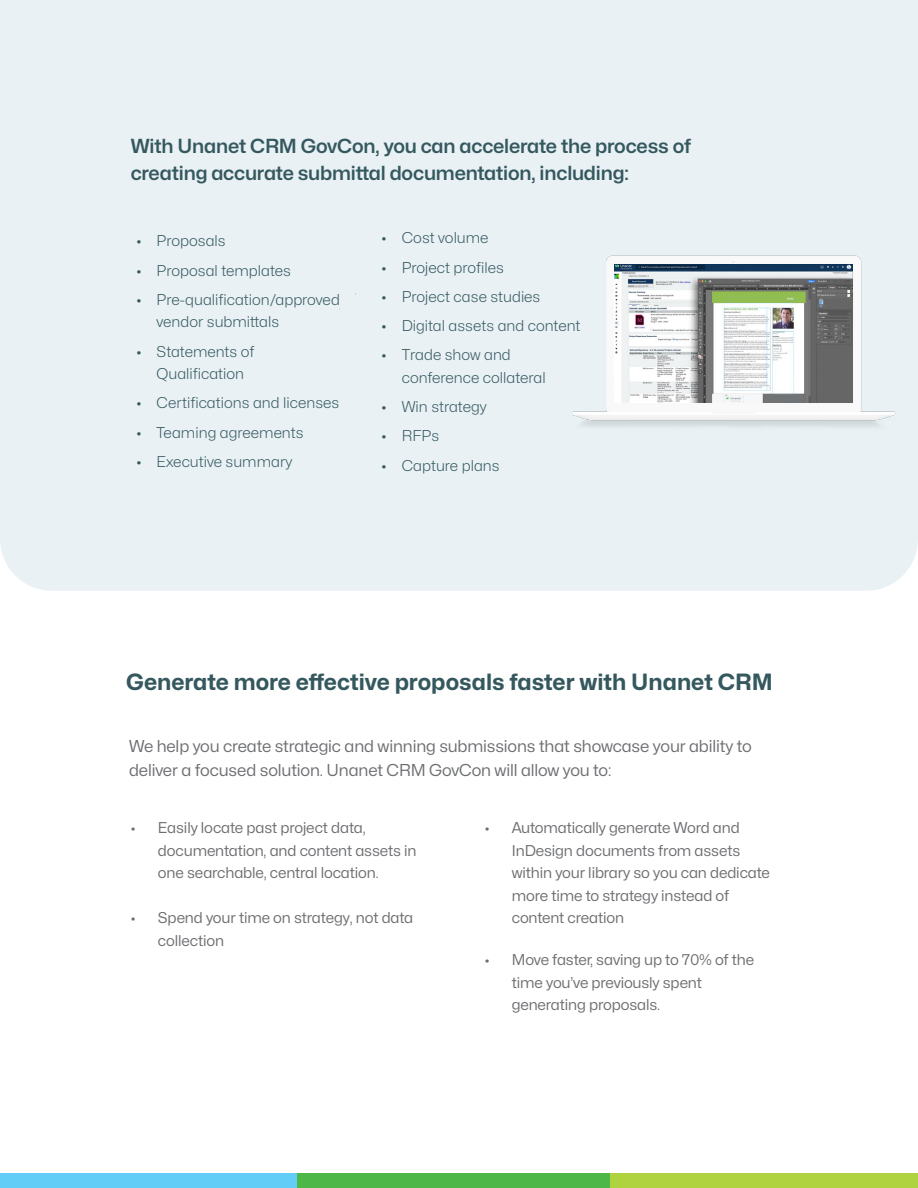
<style>
.page{position:relative;width:918px;height:1188px;background:#fff}
.page>*{position:absolute;margin:0;border:0;box-sizing:border-box;transform-origin:0 0}
.t1{font:22.5px "Mona Sans Bold";color:#34585e}
.t2{font:700 19.5px/27px "Mona Sans Semi";letter-spacing:-.01em;color:#34585e}
.t3{font:16.5px/24px "Mona Sans Regular";letter-spacing:-.01em;color:#6d6e71}
.t4{font:15px/22.5px "Mona Sans Regular";letter-spacing:-.01em;color:#6d6e71}
.t5{font:15px/22.5px "Mona Sans Light";color:#34585e}
.s1{font-family:"Mona Sans Light";font-size:14.25px}
</style>
<div class="page">
<div style="left:0;top:0;width:918px;height:591px;background:#e9f1f5"></div>
<div style="left:0;top:1173px;width:302px;height:15px;background:#62cdf6"></div>
<div style="left:297px;top:1173px;width:318px;height:15px;background:#4db748"></div>
<div style="left:611px;top:1173px;width:307px;height:15px;background:#afd23f"></div>
<img style="left:537px;top:237px;width:381px;height:202px">
<img style="left:614px;top:265px;width:238px;height:137px">
<h2 class="t2" style="left:131px;top:132px;width:562px">With Unanet CRM GovCon, you can accelerate the process of creating accurate submittal documentation, including:</h2>
<p class="t5" style="left:136px;top:229px;width:91px">• Proposals</p>
<p class="t5" style="left:136px;top:259px;width:156px">• Proposal templates</p>
<p class="t5" style="left:157px;top:288px;width:185px;text-indent:-20px">• Pre-qualification/approved vendor submittals</p>
<p class="t5" style="left:157px;top:340px;width:99px;text-indent:-20px">• Statements of<br>Qualification</p>
<p class="t5" style="left:136px;top:391px;width:205px">• Certifications and licenses</p>
<p class="t5" style="left:136px;top:421px;width:169px">• Teaming agreements</p>
<p class="t5" style="left:136px;top:450px;width:157px">• Executive summary</p>
<p class="t5" style="left:382px;top:226px;width:109px">• Cost volume</p>
<p class="t5" style="left:382px;top:256px;width:124px">• Project profiles</p>
<p class="t5" style="left:382px;top:285px;width:160px">• Project case studies</p>
<p class="t5" style="left:382px;top:314px;width:200px">• Digital assets and content</p>
<p class="t5" style="left:402px;top:343px;width:145px;text-indent:-20px">• Trade show and conference collateral</p>
<p class="t5" style="left:382px;top:395px;width:107px">• Win strategy</p>
<p class="t5" style="left:382px;top:424px;width:59px">• RFPs</p>
<p class="t5" style="left:382px;top:454px;width:120px">• Capture plans</p>
<h1 class="t1" style="left:126px;top:668px;width:648px">Generate more effective proposals faster with Unanet CRM</h1>
<p class="t3" style="left:129px;top:734px;width:624px">We help you create strategic and winning submissions that showcase your ability to deliver a focused solution. Unanet CRM GovCon will allow you to:</p>
<p class="t4" style="left:158px;top:816px;width:260px;text-indent:-27px"><span class="s1">•</span> Easily locate past project data, documentation, and content assets in one searchable, central location.</p>
<p class="t4" style="left:158px;top:906px;width:257px;text-indent:-27px"><span class="s1">•</span> Spend your time on strategy, not data collection</p>
<p class="t4" style="left:512px;top:816px;width:260px;text-indent:-27px"><span class="s1">•</span> Automatically generate Word and<br>InDesign documents from assets within your library so you can dedicate more time to strategy instead of content creation</p>
<p class="t4" style="left:512px;top:948px;width:244px;text-indent:-27px"><span class="s1">•</span> Move faster, saving up to 70% of the time you’ve previously spent generating proposals.</p>
</div>
